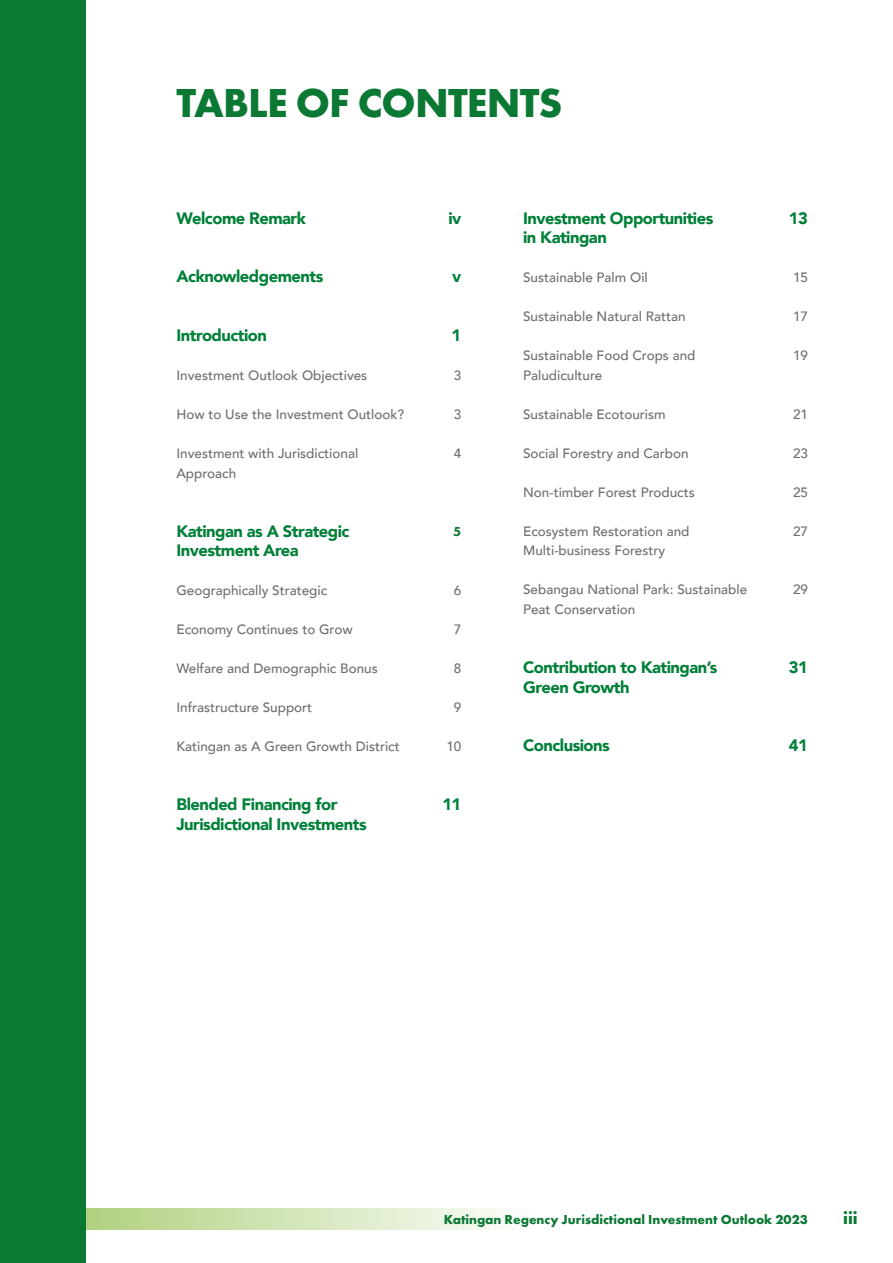
<style>
.page{position:relative;width:893px;height:1263px;background:#fff}
.page>*{position:absolute;margin:0;border:0;box-sizing:border-box;transform-origin:0 0}
.t1{font:700 42px "Futura PT";letter-spacing:-.02em;color:#0b7833}
.t2{font:700 18px "Futura PT";color:#0b7833}
.t3{font:900 16.5px/19.8px "Avenir";letter-spacing:-.03em;color:#008038}
.t4{font:500 13.5px/19.5px "Avenir";color:#6d6e71}
.t5{font:700 13.5px "Futura PT";color:#0b7833}
.t6{font:800 13.5px "Futura PT";color:#0b7833}
</style>
<div class="page">
<svg style="left:85px;top:1208px;width:416px;height:21px;background:#d3e5b9"></svg>
<div style="left:0;top:0;width:85px;height:1263px;background:#0b7833"></div>
<h1 class="t1" style="left:176px;top:76px;width:388px">TABLE OF CONTENTS</h1>
<p class="t3" style="left:176px;top:208px;width:131px">Welcome Remark</p>
<p class="t3" style="left:176px;top:266px;width:148px">Acknowledgements</p>
<p class="t3" style="left:176px;top:325px;width:92px">Introduction</p>
<p class="t4" style="left:176px;top:365px;width:192px">Investment Outlook Objectives</p>
<p class="t4" style="left:176px;top:404px;width:229px">How to Use the Investment Outlook?</p>
<p class="t4" style="left:176px;top:443px;width:183px">Investment with Jurisdictional<br>Approach</p>
<p class="t3" style="left:176px;top:520px;width:175px">Katingan as A Strategic<br>Investment Area</p>
<p class="t4" style="left:176px;top:580px;width:152px">Geographically Strategic</p>
<p class="t4" style="left:176px;top:619px;width:178px">Economy Continues to Grow</p>
<p class="t4" style="left:176px;top:658px;width:203px">Welfare and Demographic Bonus</p>
<p class="t4" style="left:176px;top:697px;width:137px">Infrastructure Support</p>
<p class="t4" style="left:176px;top:736px;width:225px">Katingan as A Green Growth District</p>
<p class="t3" style="left:448px;top:208px;width:14px">iv</p>
<p class="t3" style="left:452px;top:266px;width:11px">v</p>
<p class="t3" style="left:452px;top:325px;width:11px">1</p>
<p class="t4" style="left:454px;top:365px;width:9px">3</p>
<p class="t4" style="left:454px;top:404px;width:9px">3</p>
<p class="t4" style="left:454px;top:443px;width:9px">4</p>
<p class="t6" style="left:453px;top:523px;width:10px">5</p>
<p class="t4" style="left:454px;top:580px;width:9px">6</p>
<p class="t4" style="left:454px;top:619px;width:9px">7</p>
<p class="t4" style="left:454px;top:658px;width:9px">8</p>
<p class="t4" style="left:454px;top:697px;width:9px">9</p>
<p class="t4" style="left:446px;top:736px;width:17px">10</p>
<p class="t3" style="left:523px;top:208px;width:192px">Investment Opportunities in Katingan</p>
<p class="t4" style="left:523px;top:267px;width:126px">Sustainable Palm Oil</p>
<p class="t4" style="left:523px;top:306px;width:164px">Sustainable Natural Rattan</p>
<p class="t4" style="left:523px;top:345px;width:174px">Sustainable Food Crops and<br>Paludiculture</p>
<p class="t4" style="left:523px;top:404px;width:144px">Sustainable Ecotourism</p>
<p class="t4" style="left:523px;top:443px;width:167px">Social Forestry and Carbon</p>
<p class="t4" style="left:523px;top:482px;width:173px">Non-timber Forest Products</p>
<p class="t4" style="left:523px;top:521px;width:168px">Ecosystem Restoration and<br>Multi-business Forestry</p>
<p class="t4" style="left:523px;top:579px;width:226px">Sebangau National Park: Sustainable<br>Peat Conservation</p>
<p class="t3" style="left:523px;top:657px;width:196px">Contribution to Katingan’s<br>Green Growth</p>
<p class="t3" style="left:523px;top:735px;width:88px">Conclusions</p>
<p class="t3" style="left:176px;top:794px;width:192px">Blended Financing for<br>Jurisdictional Investments</p>
<p class="t3" style="left:442px;top:793px;width:21px">11</p>
<p class="t3" style="left:789px;top:208px;width:21px">13</p>
<p class="t4" style="left:793px;top:267px;width:17px">15</p>
<p class="t4" style="left:793px;top:306px;width:17px">17</p>
<p class="t4" style="left:793px;top:345px;width:17px">19</p>
<p class="t4" style="left:793px;top:404px;width:17px">21</p>
<p class="t4" style="left:793px;top:443px;width:17px">23</p>
<p class="t4" style="left:793px;top:482px;width:17px">25</p>
<p class="t4" style="left:793px;top:521px;width:17px">27</p>
<p class="t4" style="left:793px;top:579px;width:17px">29</p>
<p class="t3" style="left:789px;top:657px;width:21px">31</p>
<p class="t3" style="left:789px;top:735px;width:21px">41</p>
<p class="t5" style="left:444px;top:1210px;width:365px">Katingan Regency Jurisdictional Investment Outlook 2023</p>
<h2 class="t2" style="left:843px;top:1206px;width:16px">iii</h2>
</div>
